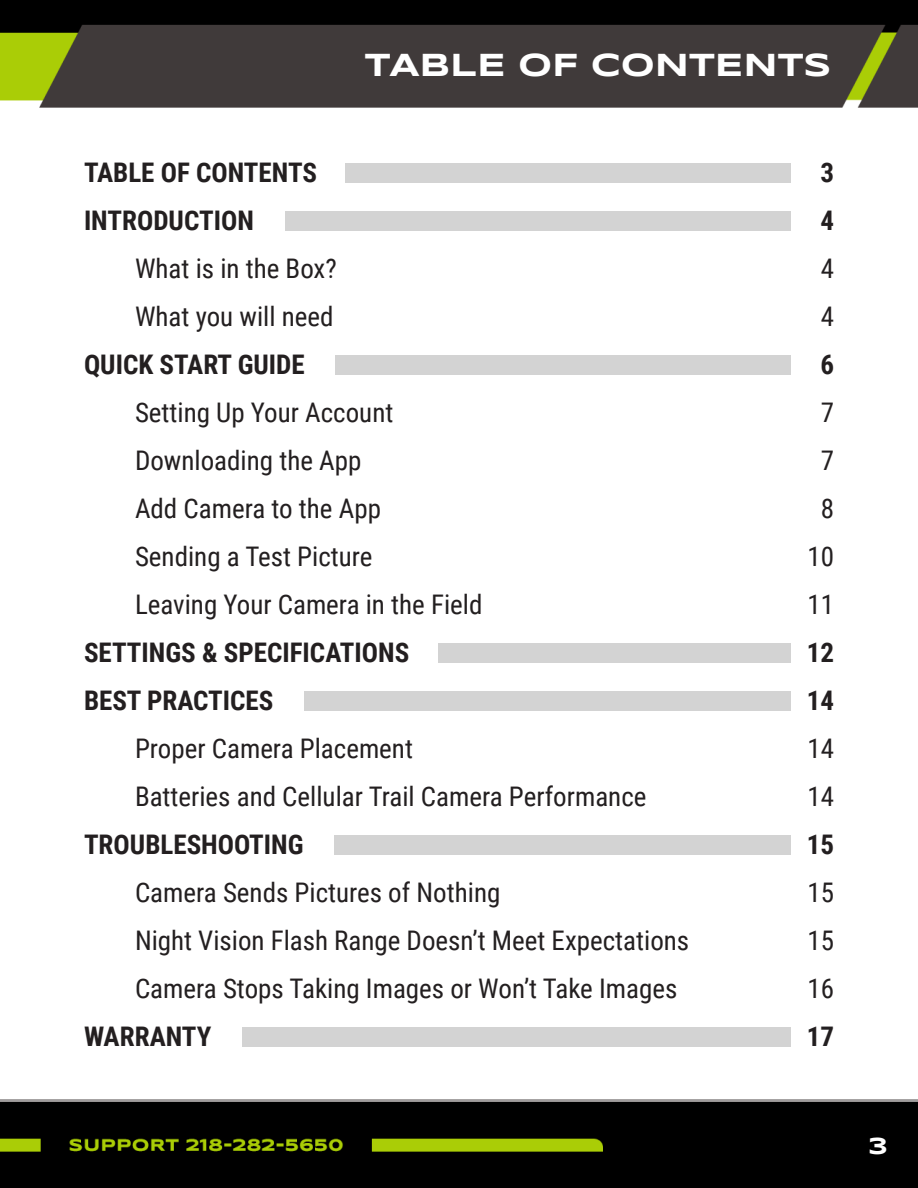
<style>
.page{position:relative;width:918px;height:1188px;background:#fff}
.page>*{position:absolute;margin:0;border:0;box-sizing:border-box;transform-origin:0 0}
.t1{font:700 33px "Syncopate";color:#fff}
.t2{font:27px "Roboto Condensed";color:#231f20}
.t3{font:700 27px "Roboto Condensed";color:#231f20}
.t4{font:700 24px "Syncopate";color:#fff}
</style>
<div class="page">
<img style="left:0;top:0;width:918px;height:1188px">
<div style="left:345px;top:163px;width:445px;height:19px;background:#d3d3d3"></div>
<div style="left:285px;top:211px;width:505px;height:19px;background:#d3d3d3"></div>
<div style="left:335px;top:355px;width:455px;height:19px;background:#d3d3d3"></div>
<div style="left:438px;top:643px;width:352px;height:19px;background:#d3d3d3"></div>
<div style="left:304px;top:691px;width:486px;height:19px;background:#d3d3d3"></div>
<div style="left:242px;top:1027px;width:548px;height:19px;background:#d3d3d3"></div>
<div style="left:334px;top:835px;width:456px;height:20px;background:#d3d3d3"></div>
<hr style="left:0;top:203px;width:1px;height:118px;background:#a6ce38">
<p class="t1" style="left:365px;top:44px;width:468px">TABLE OF CONTENTS</p>
<p class="t3" style="left:84px;top:154px;width:235px">TABLE OF CONTENTS</p>
<p class="t3" style="left:84px;top:202px;width:171px">INTRODUCTION</p>
<p class="t2" style="left:135px;top:250px;width:203px">What is in the Box?</p>
<p class="t2" style="left:135px;top:298px;width:200px">What you will need</p>
<p class="t3" style="left:84px;top:346px;width:222px">QUICK START GUIDE</p>
<p class="t2" style="left:135px;top:394px;width:260px">Setting Up Your Account</p>
<p class="t2" style="left:135px;top:442px;width:228px">Downloading the App</p>
<p class="t2" style="left:135px;top:490px;width:247px">Add Camera to the App</p>
<p class="t2" style="left:135px;top:538px;width:239px">Sending a Test Picture</p>
<p class="t2" style="left:135px;top:586px;width:349px">Leaving Your Camera in the Field</p>
<p class="t3" style="left:84px;top:634px;width:327px">SETTINGS &amp; SPECIFICATIONS</p>
<p class="t3" style="left:84px;top:682px;width:191px">BEST PRACTICES</p>
<p class="t2" style="left:135px;top:730px;width:279px">Proper Camera Placement</p>
<p class="t2" style="left:135px;top:778px;width:513px">Batteries and Cellular Trail Camera Performance</p>
<p class="t3" style="left:84px;top:826px;width:221px">TROUBLESHOOTING</p>
<p class="t2" style="left:135px;top:874px;width:367px">Camera Sends Pictures of Nothing</p>
<p class="t2" style="left:135px;top:922px;width:556px">Night Vision Flash Range Doesn’t Meet Expectations</p>
<p class="t2" style="left:135px;top:970px;width:544px">Camera Stops Taking Images or Won’t Take Images</p>
<p class="t3" style="left:84px;top:1018px;width:129px">WARRANTY</p>
<p class="t3" style="left:820px;top:154px;width:15px">3</p>
<p class="t3" style="left:820px;top:202px;width:15px">4</p>
<p class="t2" style="left:821px;top:250px;width:15px">4</p>
<p class="t2" style="left:821px;top:298px;width:15px">4</p>
<p class="t3" style="left:820px;top:346px;width:15px">6</p>
<p class="t2" style="left:821px;top:394px;width:15px">7</p>
<p class="t2" style="left:821px;top:442px;width:15px">7</p>
<p class="t2" style="left:821px;top:490px;width:15px">8</p>
<p class="t2" style="left:807px;top:538px;width:28px">10</p>
<p class="t2" style="left:807px;top:586px;width:28px">11</p>
<p class="t3" style="left:807px;top:634px;width:29px">12</p>
<p class="t3" style="left:807px;top:682px;width:29px">14</p>
<p class="t2" style="left:807px;top:730px;width:28px">14</p>
<p class="t2" style="left:807px;top:778px;width:28px">14</p>
<p class="t3" style="left:807px;top:826px;width:29px">15</p>
<p class="t2" style="left:807px;top:874px;width:28px">15</p>
<p class="t2" style="left:807px;top:922px;width:28px">15</p>
<p class="t2" style="left:807px;top:970px;width:28px">16</p>
<p class="t3" style="left:807px;top:1018px;width:29px">17</p>
<p class="t4" style="left:869px;top:1131px;width:21px">3</p>
</div>
